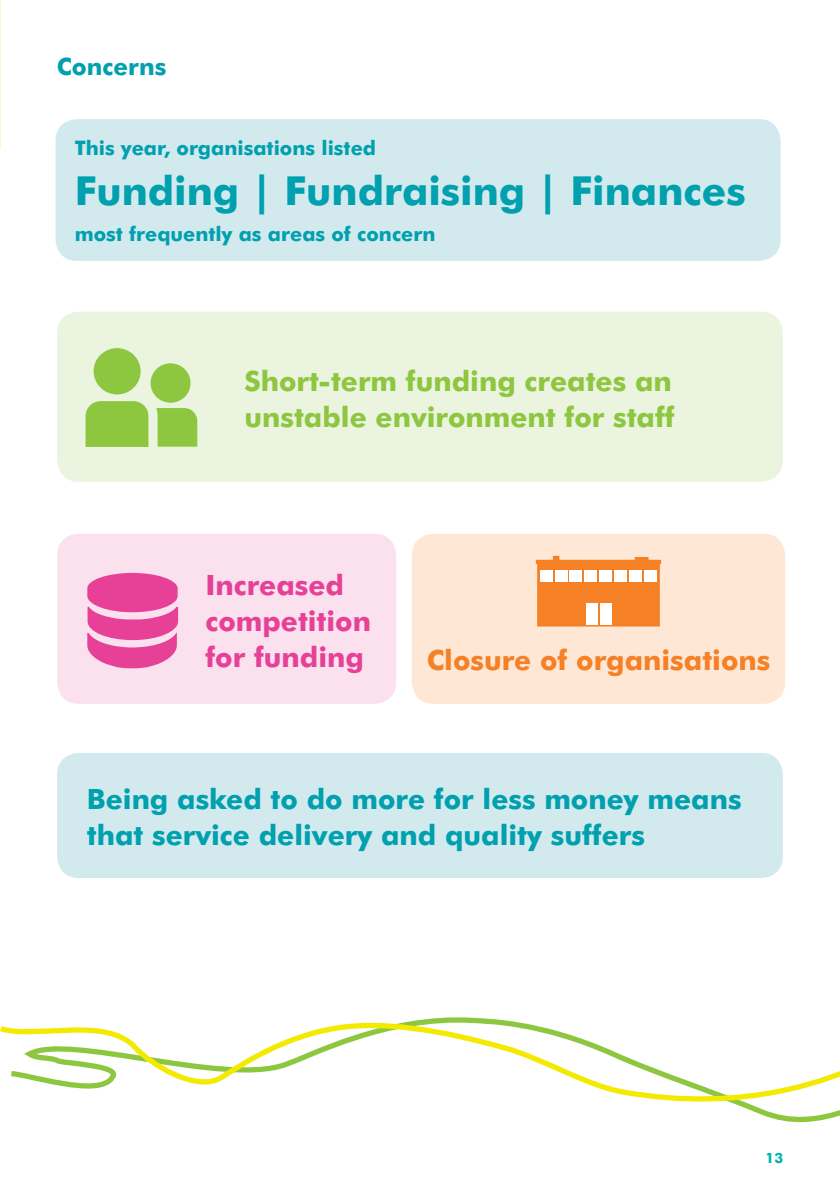
<style>
.page{position:relative;width:840px;height:1191px;background:#fff}
.page>*{position:absolute;margin:0;border:0;box-sizing:border-box;transform-origin:0 0}
.t1{font:700 40px "Futura BT";color:#00a0af}
.t2{font:700 28px/36px "Futura BT";color:#00a0af}
.t3{font:700 28px/36px "Futura BT";color:#8dc63f}
.t4{font:700 28px/36px "Futura BT";color:#e64097}
.t5{font:700 28px "Futura BT";color:#f58025}
.t6{font:700 24px "Futura BT";color:#00a0af}
.t7{font:700 20px "Futura BT";color:#00a0af}
.t8{font:700 14.2px "Futura BT";color:#00b4b4}
</style>
<div class="page">
<div style="left:55px;top:119px;width:725px;height:142px;background:#d2eaed;border-radius:22px"></div>
<div style="left:57px;top:312px;width:725px;height:170px;background:#ebf4de;border-radius:22px"></div>
<div style="left:85px;top:401px;width:63px;height:46px;background:#8dc63f"></div>
<div style="left:150px;top:363px;width:40px;height:40px;background:#8dc63f;border-radius:50%"></div>
<svg style="left:156px;top:408px;width:41px;height:39px;background:#93c949"></svg>
<div style="left:93px;top:348px;width:47px;height:46px;background:#8dc63f;border-radius:50%"></div>
<div style="left:57px;top:753px;width:725px;height:125px;background:#d2eaed;border-radius:22px"></div>
<div style="left:57px;top:534px;width:339px;height:170px;background:#fae1ed;border-radius:22px"></div>
<svg style="left:87px;top:573px;width:91px;height:95px"></svg>
<div style="left:411px;top:534px;width:373px;height:170px;background:#fee8d5;border-radius:22px"></div>
<svg style="left:535px;top:556px;width:125px;height:70px;background:#f58b37"></svg>
<div style="left:539px;top:570px;width:12px;height:12px;background:#fff"></div>
<div style="left:554px;top:570px;width:12px;height:12px;background:#fff"></div>
<div style="left:569px;top:570px;width:12px;height:12px;background:#fff"></div>
<div style="left:629px;top:570px;width:12px;height:12px;background:#fff"></div>
<div style="left:614px;top:570px;width:12px;height:12px;background:#fff"></div>
<div style="left:584px;top:570px;width:12px;height:12px;background:#fff"></div>
<div style="left:599px;top:570px;width:12px;height:12px;background:#fff"></div>
<div style="left:644px;top:570px;width:12px;height:12px;background:#fff"></div>
<div style="left:585px;top:603px;width:12px;height:22px;background:#fff"></div>
<div style="left:599px;top:603px;width:12px;height:22px;background:#fff"></div>
<svg style="left:0;top:1017px;width:839px;height:103px"></svg>
<p class="t6" style="left:57px;top:52px;width:111px">Concerns</p>
<p class="t7" style="left:75px;top:136px;width:303px">This year, organisations listed</p>
<h1 class="t1" style="left:75px;top:166px;width:672px">Funding | Fundraising | Finances</h1>
<p class="t7" style="left:75px;top:221px;width:362px">most frequently as areas of concern</p>
<p class="t3" style="left:244px;top:362px;width:431px">Short-term funding creates an unstable environment for staff</p>
<p class="t4" style="left:205px;top:567px;width:167px">Increased competition for funding</p>
<p class="t5" style="left:426px;top:643px;width:345px">Closure of organisations</p>
<p class="t2" style="left:87px;top:780px;width:656px">Being asked to do more for less money means that service delivery and quality suffers</p>
<p class="t8" style="left:765px;top:1149px;width:19px">13</p>
</div>
